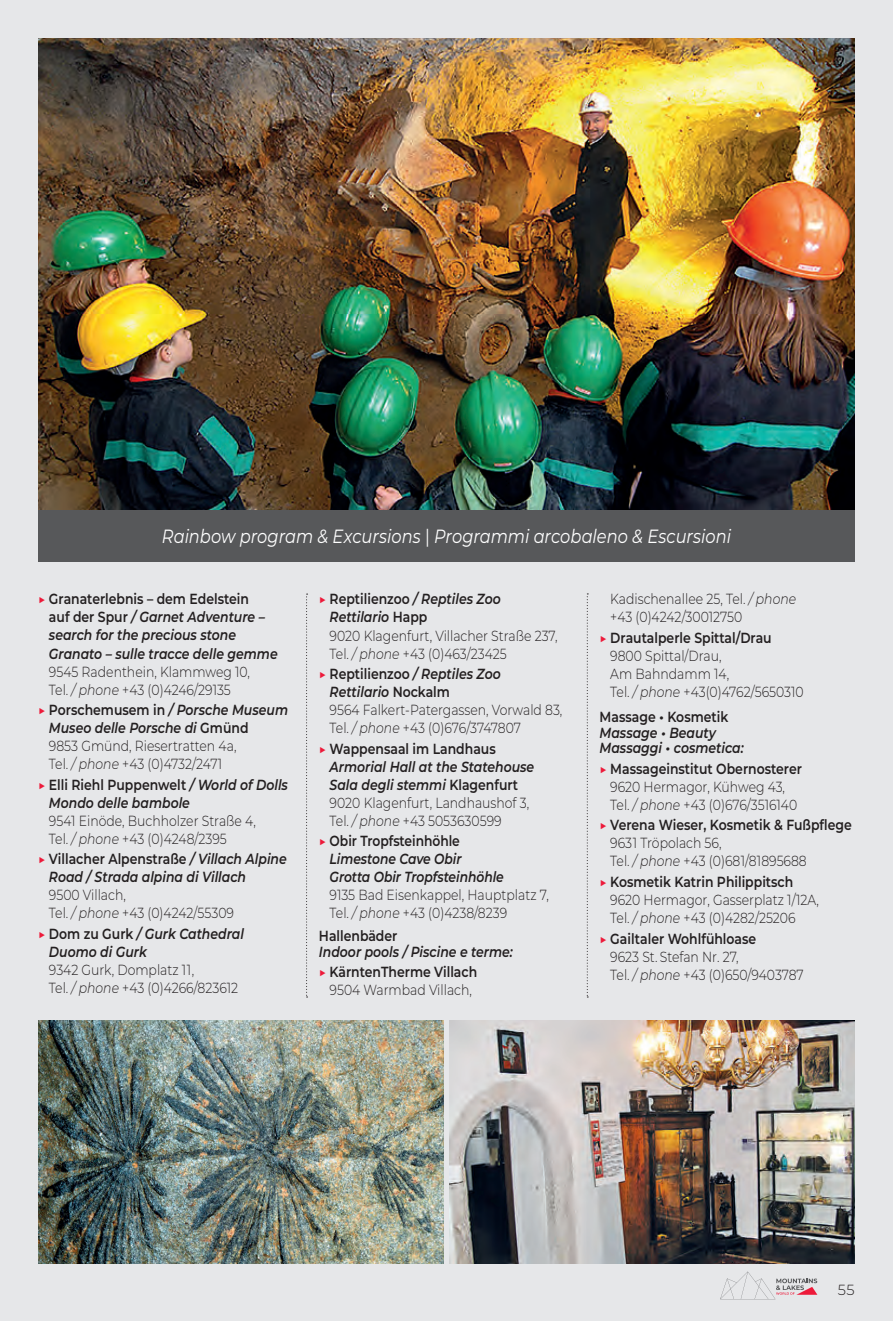
<style>
.page{position:relative;width:893px;height:1321px;background:#fff}
.page>*{position:absolute;margin:0;border:0;box-sizing:border-box;transform-origin:0 0}
.t1{font:italic 19.12px "Montserrat";color:#fff;scale:.85 1}
.t2{font:300 14.62px/18px "Montserrat";color:#231f20;scale:.85 1}
.t3{font:italic 600 14.62px/18px "Montserrat";color:#231f20;scale:.85 1}
.t4{font:italic 600 14.62px/18px "Montserrat";color:#231f20;scale:.84 1}
.t5{font:600 14.62px "Montserrat";color:#231f20;scale:.85 1}
.t6{font:300 14.62px "Montserrat";color:#231f20}
.s1{font-style:normal}
.s2{font-weight:400;font-style:normal;color:#ed1a3a}
.s3{font-style:italic}
.s4{font-weight:400;color:#ed1a3a}
.s5{font-weight:600}
.s6{font-weight:600;font-style:italic}
</style>
<div class="page">
<div style="left:0;top:0;width:893px;height:1320px;background:#e6e7e9"></div>
<svg style="left:720px;top:1271px;width:97px;height:28px"></svg>
<img style="left:38px;top:38px;width:817px;height:472px">
<div style="left:38px;top:510px;width:817px;height:51px;background:#57585a"></div>
<img style="left:38px;top:1020px;width:405px;height:243px">
<svg style="left:306px;top:593px;width:2px;height:404px"></svg>
<svg style="left:587px;top:593px;width:1px;height:404px"></svg>
<img style="left:450px;top:1020px;width:405px;height:243px">
<h1 class="t1" style="left:162px;top:528px;width:671px">Rainbow program &amp; Excursions <span class="s1">|</span> Programmi arcobaleno &amp; Escursioni</h1>
<p class="t3" style="left:49px;top:591px;width:271px;text-indent:-11px"><span class="s2">▶</span> <span class="s1">Granaterlebnis – dem Edelstein<br>auf der Spur</span> / Garnet Adventure – search for the precious stone<br>Granato – sulle tracce delle gemme</p>
<p class="t2" style="left:49px;top:663px;width:238px">9545 Radenthein, Klammweg 10,<br>Tel. <span class="s3">/ phone</span> +43 (0)4246/29135</p>
<p class="t2" style="left:49px;top:702px;width:283px;text-indent:-11px"><span class="s4">▶</span> <span class="s5">Porschemusem in</span> <span class="s6">/ Porsche Museum<br>Museo delle Porsche di</span> <span class="s5">Gmünd<br></span>9853 Gmünd, Riesertratten 4a,<br>Tel. <span class="s3">/ phone</span> +43 (0)4732/2471</p>
<p class="t3" style="left:49px;top:776px;width:283px;text-indent:-11px"><span class="s2">▶</span> <span class="s1">Elli Riehl Puppenwelt</span> / World of Dolls<br>Mondo delle bambole</p>
<p class="t2" style="left:49px;top:812px;width:245px">9541 Einöde, Buchholzer Straße 4,<br>Tel. <span class="s3">/ phone</span> +43 (0)4248/2395</p>
<p class="t3" style="left:49px;top:851px;width:281px;text-indent:-11px"><span class="s2">▶</span> <span class="s1">Villacher Alpenstraße</span> / Villach Alpine<br>Road / Strada alpina di Villach</p>
<p class="t2" style="left:49px;top:887px;width:219px">9500 Villach,<br>Tel. <span class="s3">/ phone</span> +43 (0)4242/55309</p>
<p class="t3" style="left:49px;top:925px;width:231px;text-indent:-11px"><span class="s2">▶</span> <span class="s1">Dom zu Gurk</span> / Gurk Cathedral<br>Duomo di Gurk</p>
<p class="t2" style="left:49px;top:961px;width:224px">9342 Gurk, Domplatz 11,<br>Tel. <span class="s3">/ phone</span> +43 (0)4266/823612</p>
<p class="t2" style="left:330px;top:591px;width:270px;text-indent:-11px"><span class="s4">▶</span> <span class="s5">Reptilienzoo</span> <span class="s6">/ Reptiles Zoo<br>Rettilario</span> <span class="s5">Happ<br></span>9020 Klagenfurt, Villacher Straße 237,<br>Tel. <span class="s3">/ phone</span> +43 (0)463/23425</p>
<p class="t2" style="left:330px;top:666px;width:275px;text-indent:-11px"><span class="s4">▶</span> <span class="s5">Reptilienzoo</span> <span class="s6">/ Reptiles Zoo<br>Rettilario</span> <span class="s5">Nockalm<br></span>9564 Falkert-Patergassen, Vorwald 83,<br>Tel. <span class="s3">/ phone</span> +43 (0)676/3747807</p>
<p class="t2" style="left:330px;top:740px;width:242px;text-indent:-11px"><span class="s4">▶</span> <span class="s5">Wappensaal im Landhaus<br></span><span class="s6">Armorial Hall at the Statehouse<br>Sala degli stemmi</span> <span class="s5">Klagenfurt<br></span>9020 Klagenfurt, Landhaushof 3,<br>Tel. <span class="s3">/ phone</span> +43 5053630599</p>
<p class="t4" style="left:330px;top:833px;width:209px;text-indent:-11px"><span class="s2">▶</span> <span class="s1">Obir Tropfsteinhöhle<br></span>Limestone Cave Obir<br>Grotta Obir Tropfsteinhöhle</p>
<p class="t2" style="left:330px;top:887px;width:259px">9135 Bad Eisenkappel, Hauptplatz 7,<br>Tel. <span class="s3">/ phone</span> +43 (0)4238/8239</p>
<p class="t5" style="left:319px;top:930px;width:94px">Hallenbäder</p>
<p class="t3" style="left:319px;top:942px;width:230px;line-height:20.5px">Indoor pools / Piscine e terme: <span class="s2">▶</span> <span class="s1">KärntenTherme Villach</span></p>
<p class="t2" style="left:330px;top:982px;width:169px">9504 Warmbad Villach,</p>
<p class="t2" style="left:610px;top:591px;width:220px">Kadischenallee 25, Tel. <span class="s3">/ phone </span>+43 (0)4242/30012750</p>
<p class="t2" style="left:610px;top:630px;width:229px;text-indent:-11px"><span class="s4">▶</span> <span class="s5">Drautalperle Spittal/Drau<br></span>9800 Spittal/Drau,<br>Am Bahndamm 14,<br>Tel. <span class="s3">/ phone</span> +43(0)4762/5650310</p>
<p class="t5" style="left:600px;top:710px;width:153px">Massage • Kosmetik</p>
<p class="t3" style="left:600px;top:725px;width:171px;line-height:15.8px">Massage • Beauty<br>Massaggi • cosmetica:</p>
<p class="t2" style="left:600px;top:760px;width:240px;text-align:center"><span class="s4">▶</span> <span class="s5">Massageinstitut Obernosterer<br></span>9620 Hermagor, Kühweg 43,<br>Tel. <span class="s3">/ phone</span> +43 (0)676/3516140</p>
<p class="t2" style="left:610px;top:817px;width:286px;text-indent:-11px"><span class="s4">▶</span> <span class="s5">Verena Wieser, Kosmetik &amp; Fußpflege<br></span>9631 Tröpolach 56,<br>Tel. <span class="s3">/ phone</span> +43 (0)681/81895688</p>
<p class="t2" style="left:610px;top:873px;width:247px;text-indent:-11px"><span class="s4">▶</span> <span class="s5">Kosmetik Katrin Philippitsch<br></span>9620 Hermagor, Gasserplatz 1/12A,<br>Tel. <span class="s3">/ phone</span> +43 (0)4282/25206</p>
<p class="t2" style="left:610px;top:930px;width:229px;text-indent:-11px"><span class="s4">▶</span> <span class="s5">Gailtaler Wohlfühloase<br></span>9623 St. Stefan Nr. 27,<br>Tel. <span class="s3">/ phone</span> +43 (0)650/9403787</p>
<p class="t6" style="left:838px;top:1283px;width:18px">55</p>
</div>
